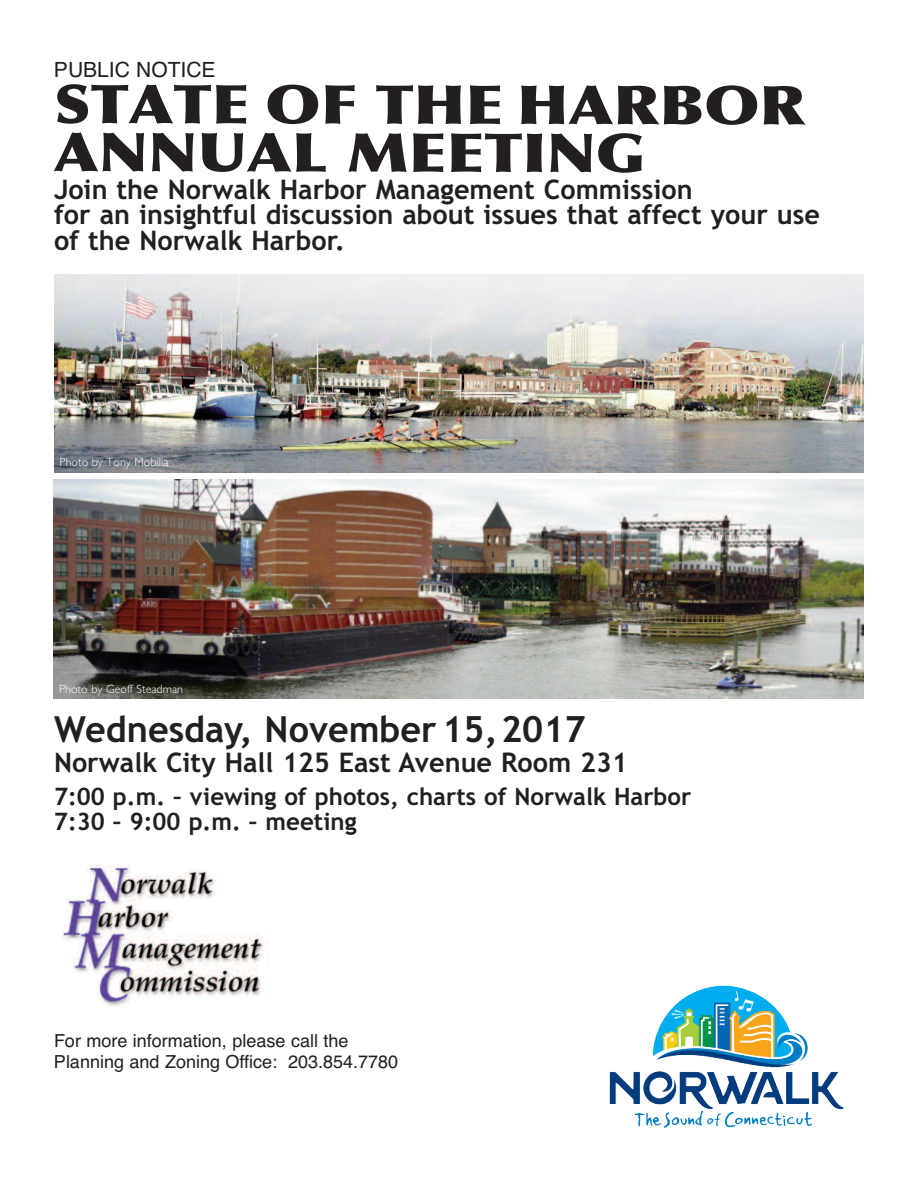
<style>
.page{position:relative;width:918px;height:1188px;background:#fff}
.page>*{position:absolute;margin:0;border:0;box-sizing:border-box;transform-origin:0 0}
.t1{font:900 54px/47.8px "Optima";color:#231f20;scale:1.15 1}
.t2{font:700 36px "Trebuchet MS";color:#231f20}
.t3{font:700 27px/25.5px "Trebuchet MS";color:#231f20}
.t4{font:700 24px/24.9px "Trebuchet MS";color:#231f20}
.t5{font:21px "Helvetica";color:#231f20}
.t6{font:18px/21.6px "Helvetica";color:#231f20}
.t7{font:300 12px "Gill Sans";color:#fff}
</style>
<div class="page">
<img style="left:54px;top:480px;width:810px;height:218px">
<img style="left:62px;top:865px;width:207px;height:141px">
<img style="left:54px;top:275px;width:810px;height:197px">
<img style="left:610px;top:986px;width:234px;height:141px">
<p class="t5" style="left:54px;top:58px;width:163px">PUBLIC NOTICE</p>
<h1 class="t1" style="left:54px;top:81px;width:655px">STATE OF THE HARBOR<br>ANNUAL MEETING</h1>
<p class="t3" style="left:54px;top:177px;width:768px">Join the Norwalk Harbor Management Commission<br>for an insightful discussion about issues that affect your use of the Norwalk Harbor.</p>
<p class="t7" style="left:60px;top:454px;width:110px">Photo by Tony Mobilia</p>
<p class="t7" style="left:59px;top:682px;width:125px">Photo by Geoff Steadman</p>
<h2 class="t2" style="left:54px;top:709px;width:533px">Wednesday, November 15,2017</h2>
<p class="t3" style="left:54px;top:750px;width:575px">Norwalk City Hall 125 East Avenue Room 231</p>
<p class="t4" style="left:54px;top:784px;width:639px">7:00 p.m. – viewing of photos, charts of Norwalk Harbor<br>7:30 – 9:00 p.m. – meeting</p>
<p class="t6" style="left:54px;top:1030px;width:346px">For more information, please call the<br>Planning and Zoning Office: 203.854.7780</p>
</div>
